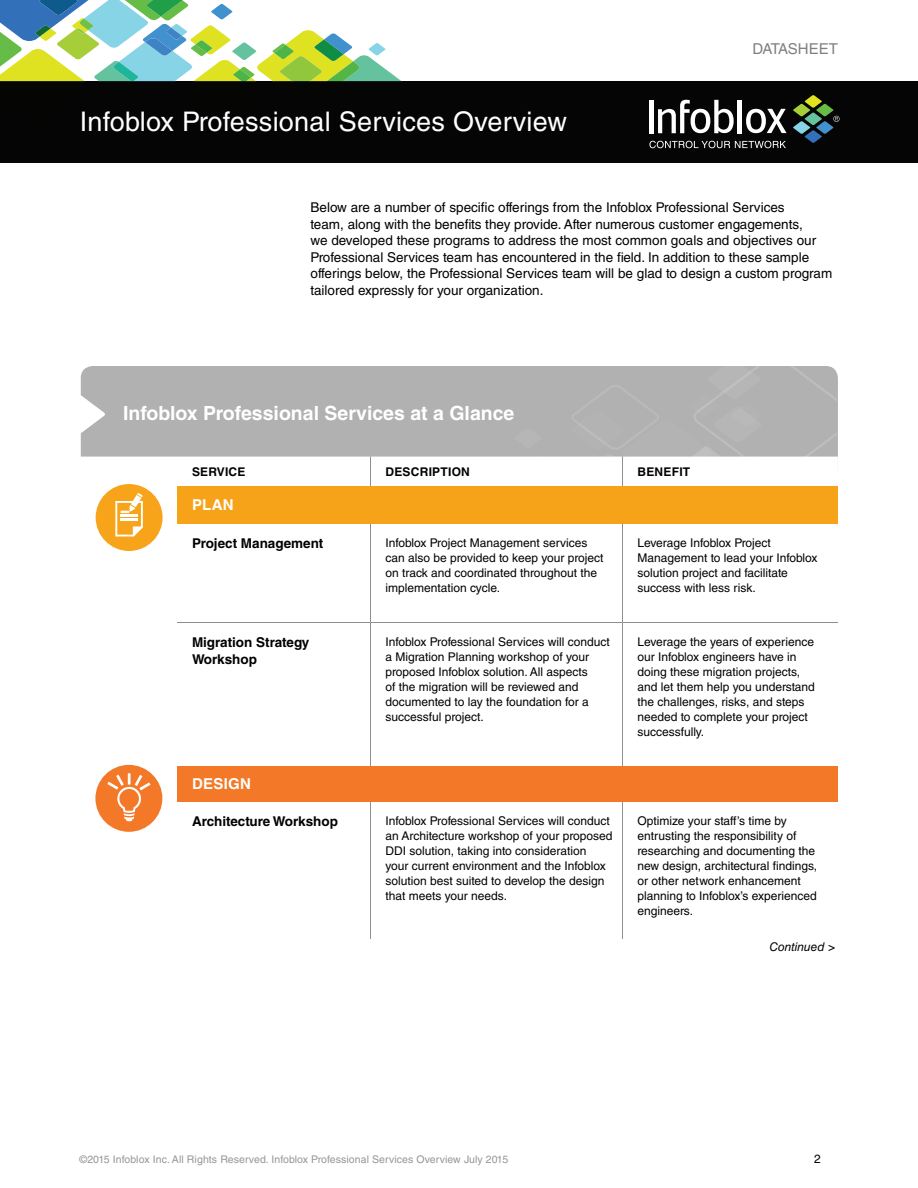
<style>
.page{position:relative;width:918px;height:1188px;background:#fff}
.page>*{position:absolute;margin:0;border:0;box-sizing:border-box;transform-origin:0 0}
.t1{font:27px "Helvetica LT Std";letter-spacing:.01em;color:#fff}
.t2{font:700 19.5px "Helvetica LT Std";color:#fff}
.body_copy_subhead{font:700 15px "Helvetica LT Std";letter-spacing:.02em;color:#fff}
.t3{font:15px "Helvetica LT Std";letter-spacing:-.01em;color:#808080}
.Body_-_Text{font:13.5px/16.5px "Helvetica LT Std";color:#000}
.body_copy_subhead-2{font:700 13.5px/16.5px "Helvetica LT Std";color:#000}
.Body_-_Text-2{font:12px/15px "Helvetica LT Std";color:#000}
.Body_Table{font:12px/15px "Helvetica LT Std";color:#000}
.body_copy_subhead-3{font:700 12px "Helvetica LT Std";letter-spacing:.02em;color:#000}
.t4{font:italic 12px "Helvetica LT Std";color:#000}
.t5{font:12px "Helvetica LT Std";color:#000}
.t6{font:10.5px "Helvetica LT Std";letter-spacing:.01em;color:#969696}
</style>
<div class="page">
<div style="left:0;top:81px;width:918px;height:81px;background:#040504"></div>
<hr style="left:738px;top:100px;width:4px;height:33px;background:#fff">
<div style="left:649px;top:100px;width:5px;height:33px;background:#fff"></div>
<svg style="left:658px;top:100px;width:76px;height:33px"></svg>
<svg style="left:746px;top:109px;width:41px;height:24px"></svg>
<svg style="left:649px;top:141px;width:137px;height:7px"></svg>
<svg style="left:793px;top:95px;width:47px;height:48px"></svg>
<svg style="left:0;top:0;width:402px;height:82px"></svg>
<div style="left:81px;top:366px;width:757px;height:113px;background:#b1b1b1;border-radius:12px"></div>
<svg style="left:81px;top:457px;width:757px;height:345px"></svg>
<div style="left:177px;top:486px;width:661px;height:38px;background:#f7a31a"></div>
<div style="left:177px;top:766px;width:661px;height:36px;background:#f37928"></div>
<svg style="left:370px;top:457px;width:1px;height:29px"></svg>
<hr style="left:370px;top:524px;width:1px;height:98px;background:#8f8f8f">
<hr style="left:370px;top:623px;width:1px;height:143px;background:#8f8f8f">
<hr style="left:370px;top:802px;width:1px;height:137px;background:#8f8f8f">
<hr style="left:622px;top:524px;width:1px;height:98px;background:#8f8f8f">
<hr style="left:622px;top:623px;width:1px;height:143px;background:#8f8f8f">
<hr style="left:622px;top:802px;width:1px;height:137px;background:#8f8f8f">
<hr style="left:177px;top:622px;width:193px;height:1px;background:#8f8f8f">
<hr style="left:370px;top:622px;width:252px;height:1px;background:#8f8f8f">
<hr style="left:622px;top:622px;width:216px;height:1px;background:#8f8f8f">
<svg style="left:80px;top:394px;width:25px;height:39px"></svg>
<svg style="left:514px;top:366px;width:323px;height:120px"></svg>
<div style="left:96px;top:484px;width:67px;height:67px;background:#f8a41a;border-radius:50%"></div>
<svg style="left:115px;top:493px;width:28px;height:44px"></svg>
<div style="left:95px;top:765px;width:67px;height:67px;background:#f37928;border-radius:50%"></div>
<svg style="left:104px;top:772px;width:50px;height:49px"></svg>
<h1 class="t1" style="left:80px;top:106px;width:489px">Infoblox Professional Services Overview</h1>
<p class="t3" style="left:752px;top:41px;width:87px">DATASHEET</p>
<p class="Body_-_Text" style="left:310px;top:199px;width:523px">Below are a number of specific offerings from the Infoblox Professional Services<br>team, along with the benefits they provide. After numerous customer engagements,<br>we developed these programs to address the most common goals and objectives our Professional Services team has encountered in the field. In addition to these sample offerings below, the Professional Services team will be glad to design a custom program tailored expressly for your organization.</p>
<p class="t2" style="left:123px;top:401px;width:393px">Infoblox Professional Services at a Glance</p>
<p class="body_copy_subhead-3" style="left:192px;top:464px;width:55px">SERVICE</p>
<p class="body_copy_subhead-3" style="left:386px;top:464px;width:86px">DESCRIPTION</p>
<p class="body_copy_subhead-3" style="left:638px;top:464px;width:54px">BENEFIT</p>
<p class="body_copy_subhead" style="left:192px;top:496px;width:43px">PLAN</p>
<p class="body_copy_subhead-2" style="left:192px;top:535px;width:133px">Project Management</p>
<p class="Body_Table" style="left:386px;top:535px;width:220px">Infoblox Project Management services can also be provided to keep your project on track and coordinated throughout the implementation cycle.</p>
<p class="Body_-_Text-2" style="left:638px;top:535px;width:181px">Leverage Infoblox Project<br>Management to lead your Infoblox solution project and facilitate success with less risk.</p>
<p class="body_copy_subhead-2" style="left:192px;top:634px;width:119px">Migration Strategy<br>Workshop</p>
<p class="Body_-_Text-2" style="left:386px;top:634px;width:226px">Infoblox Professional Services will conduct a Migration Planning workshop of your proposed Infoblox solution. All aspects<br>of the migration will be reviewed and documented to lay the foundation for a successful project.</p>
<p class="Body_-_Text-2" style="left:638px;top:634px;width:179px">Leverage the years of experience our Infoblox engineers have in doing these migration projects, and let them help you understand the challenges, risks, and steps needed to complete your project successfully.</p>
<p class="body_copy_subhead" style="left:192px;top:775px;width:61px">DESIGN</p>
<p class="body_copy_subhead-2" style="left:192px;top:813px;width:147px">Architecture Workshop</p>
<p class="Body_-_Text-2" style="left:386px;top:813px;width:229px">Infoblox Professional Services will conduct an Architecture workshop of your proposed DDI solution, taking into consideration your current environment and the Infoblox solution best suited to develop the design that meets your needs.</p>
<p class="Body_-_Text-2" style="left:638px;top:813px;width:181px">Optimize your staff’s time by entrusting the responsibility of researching and documenting the new design, architectural findings, or other network enhancement planning to Infoblox’s experienced engineers.</p>
<p class="t6" style="left:80px;top:1153px;width:430px">©2015 Infoblox Inc. All Rights Reserved. Infoblox Professional Services Overview July 2015</p>
<p class="t4" style="left:770px;top:939px;width:67px">Continued &gt;</p>
<p class="t5" style="left:814px;top:1152px;width:8px">2</p>
</div>
